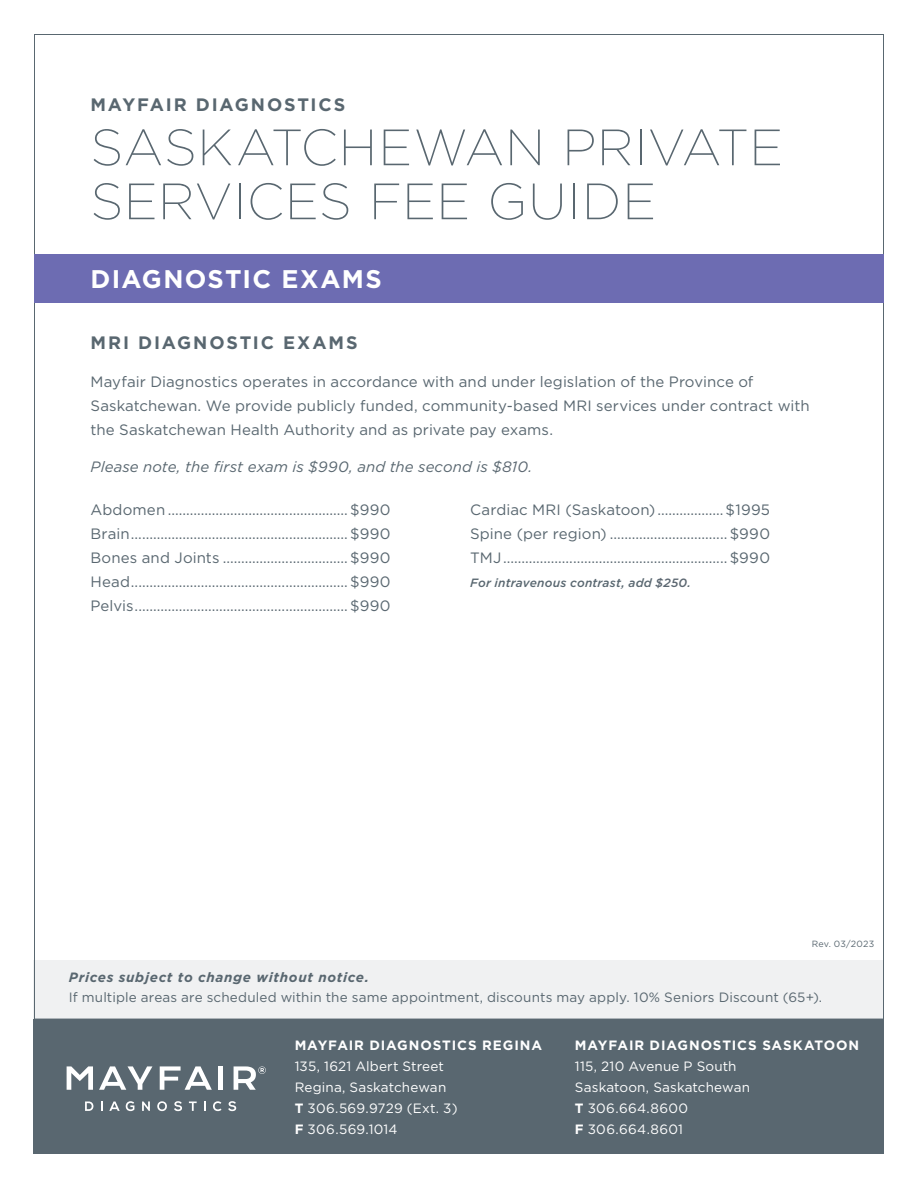
<style>
.page{position:relative;width:918px;height:1188px;background:#fff}
.page>*{position:absolute;margin:0;border:0;box-sizing:border-box;transform-origin:0 0}
.t1{font:200 51px/54px "Gotham";letter-spacing:.01em;color:#596770}
.t2{font:700 25.5px "Gotham";letter-spacing:.05em;color:#fff}
.t3{font:700 18px "Gotham";letter-spacing:.1em;color:#596770}
.Listed_Exams{font:15px/24px "Gotham";letter-spacing:.005em;color:#596770}
.Listed_Exams-2{font:italic 15px "Gotham";letter-spacing:.005em;color:#596770}
.t4{font:13.5px "Gotham";letter-spacing:.015em;color:#fff}
.t5{font:13.5px "Gotham";letter-spacing:.01em;color:#596770}
.t6{font:700 13.5px "Gotham";letter-spacing:.065em;color:#fff}
.t7{font:italic 700 13.5px "Gotham";letter-spacing:.05em;color:#596770}
.Listed_Exams-3{font:italic 500 12px "Gotham";letter-spacing:.015em;color:#596770}
.Listed_Exams-4{font:9px "Gotham";letter-spacing:.02em;color:#596770}
.s1{color:#5c6771}
.s2{font-weight:700}
</style>
<div class="page">
<div style="left:34px;top:1019px;width:850px;height:135px;background:#596770"></div>
<div style="left:34px;top:254px;width:850px;height:48px;background:#6d6cb2"></div>
<div style="left:34px;top:960px;width:850px;height:59px;background:#f0f1f2"></div>
<svg style="left:67px;top:1066px;width:26px;height:24px"></svg>
<svg style="left:99px;top:1066px;width:53px;height:24px"></svg>
<svg style="left:160px;top:1066px;width:52px;height:24px"></svg>
<hr style="left:219px;top:1066px;width:4px;height:24px;background:#fff">
<svg style="left:85px;top:1102px;width:8px;height:9px"></svg>
<svg style="left:101px;top:1102px;width:2px;height:9px"></svg>
<svg style="left:109px;top:1102px;width:11px;height:9px"></svg>
<svg style="left:126px;top:1101px;width:8px;height:10px"></svg>
<svg style="left:142px;top:1101px;width:8px;height:10px"></svg>
<svg style="left:157px;top:1101px;width:10px;height:10px"></svg>
<svg style="left:174px;top:1101px;width:8px;height:10px"></svg>
<svg style="left:189px;top:1102px;width:8px;height:9px"></svg>
<svg style="left:204px;top:1102px;width:2px;height:9px"></svg>
<svg style="left:213px;top:1101px;width:9px;height:10px"></svg>
<svg style="left:228px;top:1101px;width:8px;height:10px"></svg>
<svg style="left:234px;top:1066px;width:32px;height:24px"></svg>
<p class="t3" style="left:91px;top:93px;width:256px">MAYFAIR DIAGNOSTICS</p>
<p class="t1" style="left:91px;top:119px;width:694px">SASKATCHEWAN PRIVATE<br>SERVICES FEE GUIDE</p>
<p class="t2" style="left:91px;top:262px;width:293px">DIAGNOSTIC EXAMS</p>
<p class="t3" style="left:91px;top:331px;width:269px">MRI DIAGNOSTIC EXAMS</p>
<p class="Listed_Exams" style="left:91px;top:369px;width:721px">Mayfair Diagnostics operates in accordance with and under legislation of the Province of<br>Saskatchewan. We provide publicly funded, community-based MRI services under contract with the Saskatchewan Health Authority and as private pay exams.</p>
<p class="Listed_Exams-2" style="left:91px;top:457px;width:443px">Please note, the first exam is $990, and the second is $<span class="s1">810</span>.</p>
<p class="Listed_Exams" style="left:91px;top:498px;width:301px">Abdomen ................................................. $990</p>
<p class="Listed_Exams" style="left:91px;top:522px;width:301px">Brain........................................................... $990</p>
<p class="Listed_Exams" style="left:91px;top:546px;width:301px">Bones and Joints .................................. $990</p>
<p class="Listed_Exams" style="left:91px;top:570px;width:301px">Head........................................................... $990</p>
<p class="Listed_Exams" style="left:91px;top:594px;width:301px">Pelvis.......................................................... $990</p>
<p class="Listed_Exams" style="left:470px;top:498px;width:302px">Cardiac MRI (Saskatoon) ..................$1995</p>
<p class="Listed_Exams" style="left:470px;top:522px;width:301px">Spine (per region) ................................ $990</p>
<p class="Listed_Exams" style="left:470px;top:546px;width:301px">TMJ............................................................. $990</p>
<p class="Listed_Exams-3" style="left:470px;top:575px;width:222px">For intravenous contrast, add <span class="s1">$250</span>.</p>
<p class="Listed_Exams-4" style="left:812px;top:938px;width:64px">Rev. 03/2023</p>
<p class="t7" style="left:69px;top:968px;width:302px">Prices subject to change without notice.</p>
<p class="t5" style="left:69px;top:988px;width:755px">If multiple areas are scheduled within the same appointment, discounts may apply. 10% Seniors Discount (65+).</p>
<p class="t6" style="left:295px;top:1036px;width:249px">MAYFAIR DIAGNOSTICS REGINA</p>
<p class="t4" style="left:295px;top:1058px;width:151px">135, 1621 Albert Street</p>
<p class="t4" style="left:295px;top:1079px;width:153px">Regina, Saskatchewan</p>
<p class="t4" style="left:295px;top:1100px;width:164px"><span class="s2">T</span> 306.569.9729 (Ext. 3)</p>
<p class="t4" style="left:295px;top:1121px;width:104px"><span class="s2">F</span> 306.569.1014</p>
<p class="t6" style="left:575px;top:1036px;width:286px">MAYFAIR DIAGNOSTICS SASKATOON</p>
<p class="t4" style="left:575px;top:1058px;width:163px">115, 210 Avenue P South</p>
<p class="t4" style="left:575px;top:1079px;width:177px">Saskatoon, Saskatchewan</p>
<p class="t4" style="left:575px;top:1100px;width:115px"><span class="s2">T</span> 306.664.8600</p>
<p class="t4" style="left:575px;top:1121px;width:110px"><span class="s2">F</span> 306.664.8601</p>
</div>
